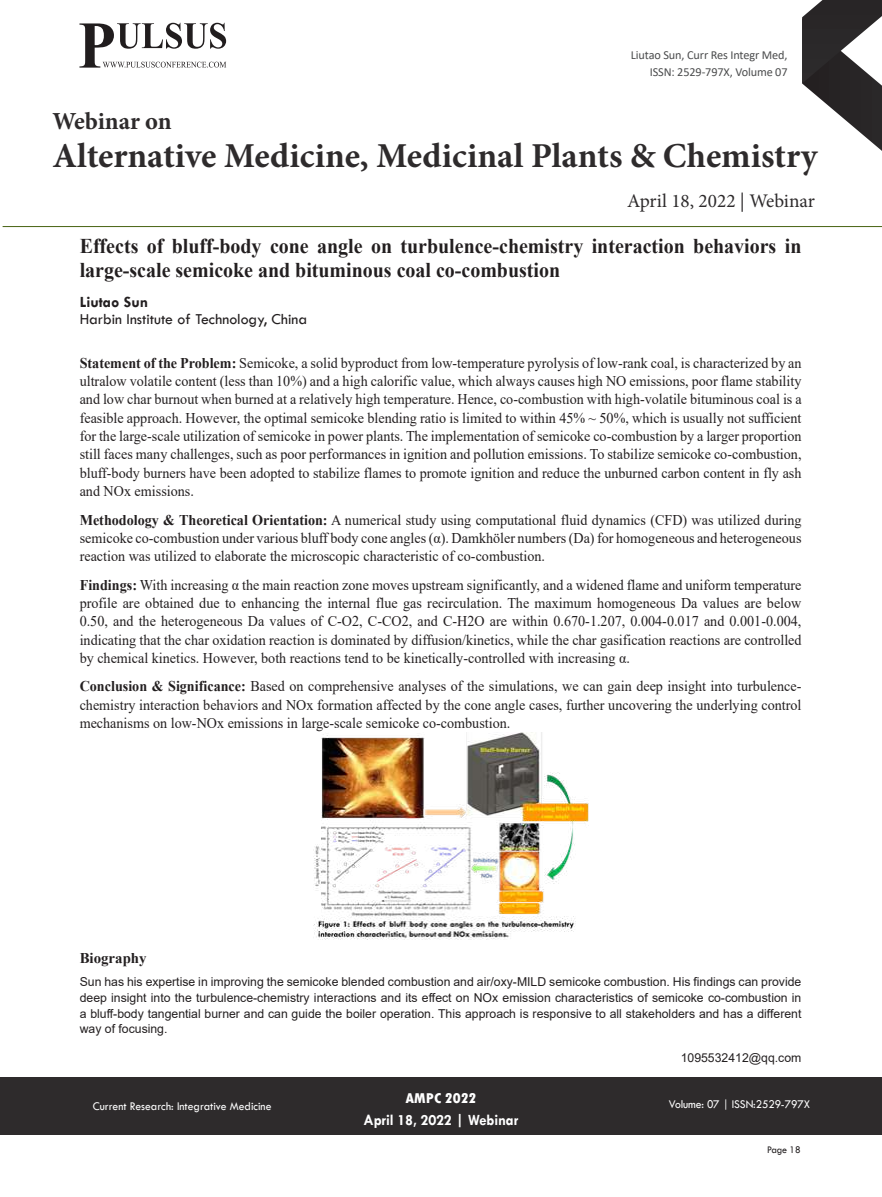
<style>
.page{position:relative;width:882px;height:1197px;background:#fff}
.page>*{position:absolute;margin:0;border:0;box-sizing:border-box;transform-origin:0 0}
.t1{font:700 35px "Minion Pro";color:#2e2b2c}
.t2{font:700 24.5px "Minion Pro";letter-spacing:-.005em;color:#2e2b2c}
.t3{font:700 21px/24.5px "Times New Roman";color:#231f20;scale:.95 1}
.t4{font:19.25px "Minion Pro";color:#2e2b2c}
.t5{font:15.75px "Tw Cen";color:#231f20}
.t6{font:700 15.75px "Tw Cen";letter-spacing:-.01em;color:#fff;scale:.95 1}
.t7{font:700 15.75px "Tw Cen";color:#231f20}
.t8{font:14.88px/18.4px "Times New Roman";color:#231f20;text-align:justify;scale:.95 1}
.t9{font:700 14.88px "Times New Roman";color:#231f20}
.t10{font:800 condensed 14.88px "Tw Cen";letter-spacing:-.01em;color:#fff;scale:1.1 1}
.t11{font:12.25px/15.8px "Arial";color:#231f20;text-align:justify}
.t12{font:12.25px "Tw Cen";color:#fff;scale:.95 1}
.t13{font:12.25px/17.5px "Calibri";letter-spacing:-.01em;color:#4b4c4d;text-align:right}
.t14{font:10.5px "Tw Cen";letter-spacing:-.02em;color:#231f20;scale:.95 1}
.s1{font-weight:700}
</style>
<div class="page">
<svg style="left:802px;top:0;width:80px;height:151px"></svg>
<div style="left:0;top:1077px;width:882px;height:58px;background:#2e2b2c"></div>
<hr style="left:3px;top:226px;width:879px;height:1px;background:#476313">
<svg style="left:79px;top:23px;width:147px;height:45px"></svg>
<img style="left:313px;top:733px;width:276px;height:207px">
<p class="t13" style="left:631px;top:45px;width:158px">Liutao Sun, Curr Res Integr Med,<br>ISSN: 2529-797X, Volume 07</p>
<h2 class="t2" style="left:53px;top:104px;width:121px">Webinar on</h2>
<h1 class="t1" style="left:53px;top:132px;width:767px">Alternative Medicine, Medicinal Plants &amp; Chemistry</h1>
<p class="t4" style="left:627px;top:188px;width:189px">April 18, 2022 | Webinar</p>
<h3 class="t3" style="left:80px;top:233px;width:761px">Effects of bluff-body cone angle on turbulence-chemistry interaction behaviors in large-scale semicoke and bituminous coal co-combustion</h3>
<p class="t7" style="left:80px;top:292px;width:70px">Liutao Sun</p>
<p class="t5" style="left:80px;top:310px;width:229px">Harbin Institute of Technology, China</p>
<p class="t8" style="left:80px;top:353px;width:761px"><span class="s1">Statement of the Problem:</span> Semicoke, a solid byproduct from low-temperature pyrolysis of low-rank coal, is characterized by an ultralow volatile content (less than 10%) and a high calorific value, which always causes high NO emissions, poor flame stability and low char burnout when burned at a relatively high temperature. Hence, co-combustion with high-volatile bituminous coal is a feasible approach. However, the optimal semicoke blending ratio is limited to within 45% ~ 50%, which is usually not sufficient for the large-scale utilization of semicoke in power plants. The implementation of semicoke co-combustion by a larger proportion still faces many challenges, such as poor performances in ignition and pollution emissions. To stabilize semicoke co-combustion, bluff-body burners have been adopted to stabilize flames to promote ignition and reduce the unburned carbon content in fly ash and NOx emissions.</p>
<p class="t8" style="left:80px;top:510px;width:761px"><span class="s1">Methodology &amp; Theoretical Orientation:</span> A numerical study using computational fluid dynamics (CFD) was utilized during semicoke co-combustion under various bluff body cone angles (α). Damkhöler numbers (Da) for homogeneous and heterogeneous reaction was utilized to elaborate the microscopic characteristic of co-combustion.</p>
<p class="t8" style="left:80px;top:575px;width:761px"><span class="s1">Findings:</span> With increasing α the main reaction zone moves upstream significantly, and a widened flame and uniform temperature profile are obtained due to enhancing the internal flue gas recirculation. The maximum homogeneous Da values are below 0.50, and the heterogeneous Da values of C-O2, C-CO2, and C-H2O are within 0.670-1.207, 0.004-0.017 and 0.001-0.004, indicating that the char oxidation reaction is dominated by diffusion/kinetics, while the char gasification reactions are controlled by chemical kinetics. However, both reactions tend to be kinetically-controlled with increasing α.</p>
<p class="t8" style="left:80px;top:677px;width:761px"><span class="s1">Conclusion &amp; Significance:</span> Based on comprehensive analyses of the simulations, we can gain deep insight into turbulence&shy;chemistry interaction behaviors and NOx formation affected by the cone angle cases, further uncovering the underlying control mechanisms on low-NOx emissions in large-scale semicoke co-combustion.</p>
<p class="t9" style="left:80px;top:947px;width:68px">Biography</p>
<p class="t11" style="left:80px;top:974px;width:723px">Sun has his expertise in improving the semicoke blended combustion and air/oxy-MILD semicoke combustion. His findings can provide deep insight into the turbulence-chemistry interactions and its effect on NOx emission characteristics of semicoke co-combustion in a bluff-body tangential burner and can guide the boiler operation. This approach is responsive to all stakeholders and has a different way of focusing.</p>
<p class="t11" style="left:681px;top:1049px;width:122px">1095532412@qq.com</p>
<p class="t10" style="left:405px;top:1089px;width:66px">AMPC 2022</p>
<p class="t6" style="left:364px;top:1111px;width:164px">April 18, 2022 | Webinar</p>
<p class="t12" style="left:93px;top:1099px;width:190px">Current Research: Integrative Medicine</p>
<p class="t12" style="left:669px;top:1097px;width:150px">Volume: 07 | ISSN:2529-797X</p>
<p class="t14" style="left:767px;top:1143px;width:37px">Page 18</p>
</div>
